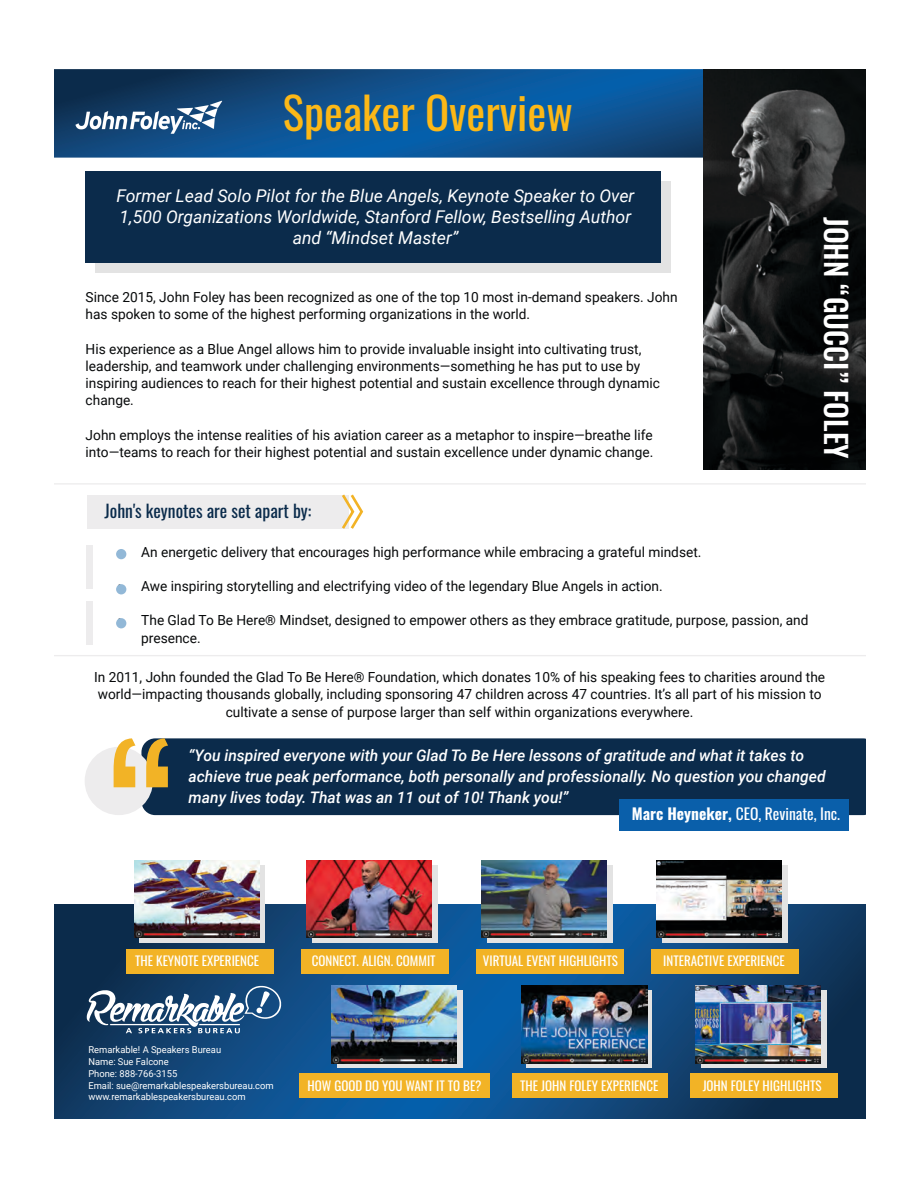
<style>
.page{position:relative;width:918px;height:1188px;background:#fff}
.page>*{position:absolute;margin:0;border:0;box-sizing:border-box;transform-origin:0 0}
.t1{font:44.85px "Oswald";color:#fcb817}
.t2{font:500 29.85px "Oswald";color:#fff}
.t3{font:17.7px "Oswald";color:#0a2b4b}
.t4{font:italic 17.55px/21.1px "Roboto";color:#fff;text-align:center}
.t5{font:italic 500 15.9px/21.1px "Roboto";color:#fff}
.t6{font:15.6px "Oswald";color:#fff}
.t7{font:13.95px/17.2px "Roboto";color:#07090a}
.t8{font:13.05px "Oswald";color:#fff}
.t9{font:9.45px/11.9px "Roboto";color:#fff}
.s1{font-weight:700}
</style>
<div class="page">
<svg style="left:54px;top:904px;width:811px;height:215px;background:#114677"></svg>
<div style="left:142px;top:738px;width:723px;height:77px;background:#0b2b4b"></div>
<svg style="left:54px;top:483px;width:811px;height:173px"></svg>
<svg style="left:54px;top:69px;width:650px;height:89px;background:#0e508c"></svg>
<img style="left:73px;top:100px;width:155px;height:44px">
<img style="left:704px;top:69px;width:161px;height:401px">
<div style="left:87px;top:495px;width:262px;height:34px;background:#edeced"></div>
<svg style="left:339px;top:492px;width:26px;height:40px"></svg>
<div style="left:95px;top:181px;width:576px;height:92px;background:#e3e3e3"></div>
<div style="left:86px;top:171px;width:575px;height:91px;background:#0b2b4b"></div>
<div style="left:87px;top:545px;width:6px;height:44px;background:#edeced"></div>
<div style="left:87px;top:601px;width:6px;height:44px;background:#edeced"></div>
<div style="left:116px;top:549px;width:10px;height:10px;background:#92b8d7;border-radius:50%"></div>
<div style="left:116px;top:584px;width:10px;height:10px;background:#92b8d7;border-radius:50%"></div>
<div style="left:116px;top:618px;width:10px;height:10px;background:#92b8d7;border-radius:50%"></div>
<div style="left:85px;top:747px;width:68px;height:68px;background:#edeced;border-radius:50%"></div>
<svg style="left:114px;top:738px;width:54px;height:49px"></svg>
<div style="left:619px;top:799px;width:230px;height:32px;background:#0a5faa"></div>
<div style="left:140px;top:866px;width:125px;height:77px;background:#e3e3e3"></div>
<img style="left:134px;top:860px;width:126px;height:78px">
<div style="left:126px;top:949px;width:148px;height:24px;background:#f2b326"></div>
<div style="left:312px;top:866px;width:125px;height:77px;background:#e3e3e3"></div>
<img style="left:307px;top:860px;width:125px;height:78px">
<div style="left:301px;top:949px;width:148px;height:24px;background:#f2b326"></div>
<div style="left:337px;top:990px;width:125px;height:78px;background:linear-gradient(to right,#e3e3e3,#e3e3e3)"></div>
<img style="left:332px;top:986px;width:125px;height:77px">
<div style="left:299px;top:1074px;width:190px;height:24px;background:#f2b326"></div>
<svg style="left:527px;top:990px;width:125px;height:78px"></svg>
<img style="left:522px;top:986px;width:125px;height:77px">
<div style="left:512px;top:1074px;width:156px;height:24px;background:#f2b326"></div>
<svg style="left:702px;top:990px;width:125px;height:78px"></svg>
<img style="left:695px;top:986px;width:125px;height:77px">
<div style="left:690px;top:1074px;width:148px;height:24px;background:#f2b326"></div>
<div style="left:487px;top:866px;width:125px;height:77px;background:#e3e3e3"></div>
<img style="left:482px;top:860px;width:125px;height:78px">
<div style="left:476px;top:949px;width:148px;height:24px;background:#f2b326"></div>
<div style="left:662px;top:866px;width:126px;height:77px;background:#e3e3e3"></div>
<img style="left:656px;top:860px;width:126px;height:78px">
<div style="left:651px;top:949px;width:148px;height:24px;background:#f2b326"></div>
<svg style="left:87px;top:986px;width:194px;height:47px"></svg>
<p class="t1" style="left:283px;top:73px;width:291px">Speaker Overview</p>
<p class="t4" style="left:116px;top:184px;width:520px">Former Lead Solo Pilot for the Blue Angels, Keynote Speaker to Over<br>1,500 Organizations Worldwide, Stanford Fellow, Bestselling Author and “Mindset Master”</p>
<p class="t7" style="left:86px;top:288px;width:593px">Since 2015, John Foley has been recognized as one of the top 10 most in-demand speakers. John has spoken to some of the highest performing organizations in the world.</p>
<p class="t7" style="left:86px;top:340px;width:576px">His experience as a Blue Angel allows him to provide invaluable insight into cultivating trust, leadership, and teamwork under challenging environments—something he has put to use by inspiring audiences to reach for their highest potential and sustain excellence through dynamic change.</p>
<p class="t7" style="left:86px;top:426px;width:569px">John employs the intense realities of his aviation career as a metaphor to inspire—breathe life into—teams to reach for their highest potential and sustain excellence under dynamic change.</p>
<p class="t2" style="left:852px;top:217px;width:244px;rotate:90deg">JOHN “GUCCI” FOLEY</p>
<p class="t3" style="left:105px;top:495px;width:208px">John's keynotes are set apart by:</p>
<p class="t7" style="left:117px;top:542px;width:586px">• An energetic delivery that encourages high performance while embracing a grateful mindset.</p>
<p class="t7" style="left:117px;top:577px;width:547px">• Awe inspiring storytelling and electrifying video of the legendary Blue Angels in action.</p>
<p class="t7" style="left:141px;top:611px;width:669px;text-indent:-24px">• The Glad To Be Here® Mindset, designed to empower others as they embrace gratitude, purpose, passion, and presence.</p>
<p class="t7" style="left:94px;top:668px;width:732px;text-align:center">In 2011, John founded the Glad To Be Here® Foundation, which donates 10% of his speaking fees to charities around the world—impacting thousands globally, including sponsoring 47 children across 47 countries. It’s all part of his mission to cultivate a sense of purpose larger than self within organizations everywhere.</p>
<p class="t5" style="left:189px;top:744px;width:639px">“You inspired everyone with your Glad To Be Here lessons of gratitude and what it takes to achieve true peak performance, both personally and professionally. No question you changed many lives today. That was an 11 out of 10! Thank you!”</p>
<p class="t6" style="left:632px;top:800px;width:210px"><span class="s1">Marc Heyneker,</span> CEO, Revinate, Inc.</p>
<p class="t8" style="left:135px;top:950px;width:125px">THE KEYNOTE EXPERIENCE</p>
<p class="t8" style="left:312px;top:950px;width:125px">CONNECT. ALIGN. COMMIT</p>
<p class="t8" style="left:483px;top:950px;width:137px">VIRTUAL EVENT HIGHLIGHTS</p>
<p class="t8" style="left:663px;top:950px;width:123px">INTERACTIVE EXPERIENCE</p>
<p class="t9" style="left:88px;top:1044px;width:187px">Remarkable! A Speakers Bureau<br>Name: Sue Falcone<br>Phone: 888-766-3155<br>Email: sue@remarkablespeakersbureau.com www.remarkablespeakersbureau.com</p>
<p class="t8" style="left:308px;top:1074px;width:176px">HOW GOOD DO YOU WANT IT TO BE?</p>
<p class="t8" style="left:520px;top:1074px;width:140px">THE JOHN FOLEY EXPERIENCE</p>
<p class="t8" style="left:703px;top:1074px;width:120px">JOHN FOLEY HIGHLIGHTS</p>
</div>
